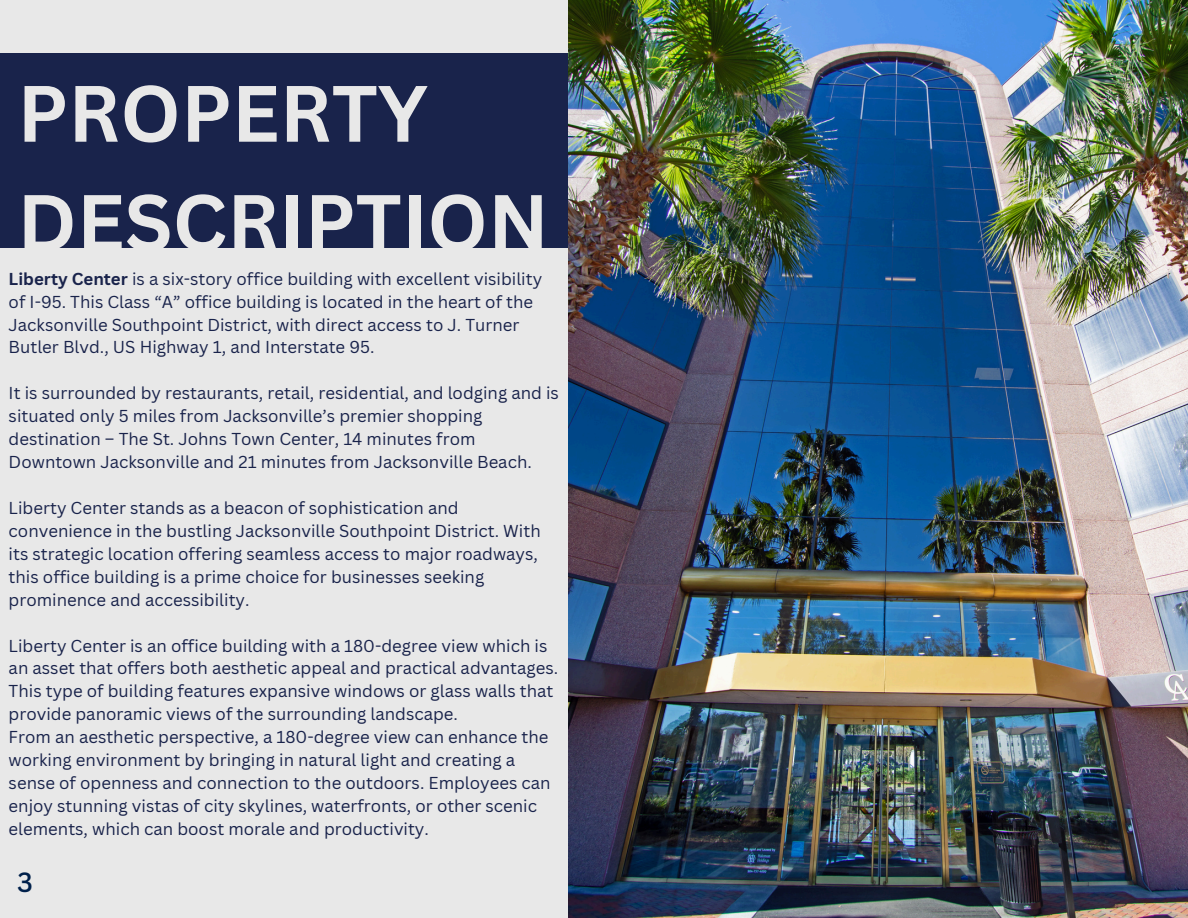
<style>
.page{position:relative;width:1188px;height:918px;background:#e8e8e8}
.page>*{position:absolute;margin:0;border:0;box-sizing:border-box;transform-origin:0 0}
.t1{font:700 78px/109.2px "Canva Sans";color:#e8e8e8}
.t2{font:500 27px "Canva Sans";color:#00204b}
.t3{font:16.8px/23px "Canva Sans";color:#19234b}
.s1{font-weight:700}
</style>
<div class="page">
<img style="left:568px;top:0;width:620px;height:918px">
<div style="left:0;top:53px;width:568px;height:194px;background:#19234b"></div>
<p class="t1" style="left:17px;top:57px;width:533px">PROPERTY<br>DESCRIPTION</p>
<h1 class="t3" style="left:9px;top:267px;width:535px"><span class="s1">Liberty Center</span> is a six-story office building with excellent visibility of I-95. This Class “A” office building is located in the heart of the Jacksonville Southpoint District, with direct access to J. Turner Butler Blvd., US Highway 1, and Interstate 95.</h1>
<p class="t3" style="left:9px;top:381px;width:552px">It is surrounded by restaurants, retail, residential, and lodging and is situated only 5 miles from Jacksonville’s premier shopping destination – The St. Johns Town Center, 14 minutes from Downtown Jacksonville and 21 minutes from Jacksonville Beach.</p>
<p class="t3" style="left:9px;top:496px;width:534px">Liberty Center stands as a beacon of sophistication and convenience in the bustling Jacksonville Southpoint District. With its strategic location offering seamless access to major roadways, this office building is a prime choice for businesses seeking prominence and accessibility.</p>
<p class="t3" style="left:9px;top:634px;width:551px">Liberty Center is an office building with a 180-degree view which is an asset that offers both aesthetic appeal and practical advantages.<br>This type of building features expansive windows or glass walls that provide panoramic views of the surrounding landscape.</p>
<p class="t3" style="left:9px;top:725px;width:544px">From an aesthetic perspective, a 180-degree view can enhance the working environment by bringing in natural light and creating a sense of openness and connection to the outdoors. Employees can enjoy stunning vistas of city skylines, waterfronts, or other scenic elements, which can boost morale and productivity.</p>
<p class="t2" style="left:17px;top:863px;width:17px">3</p>
</div>
